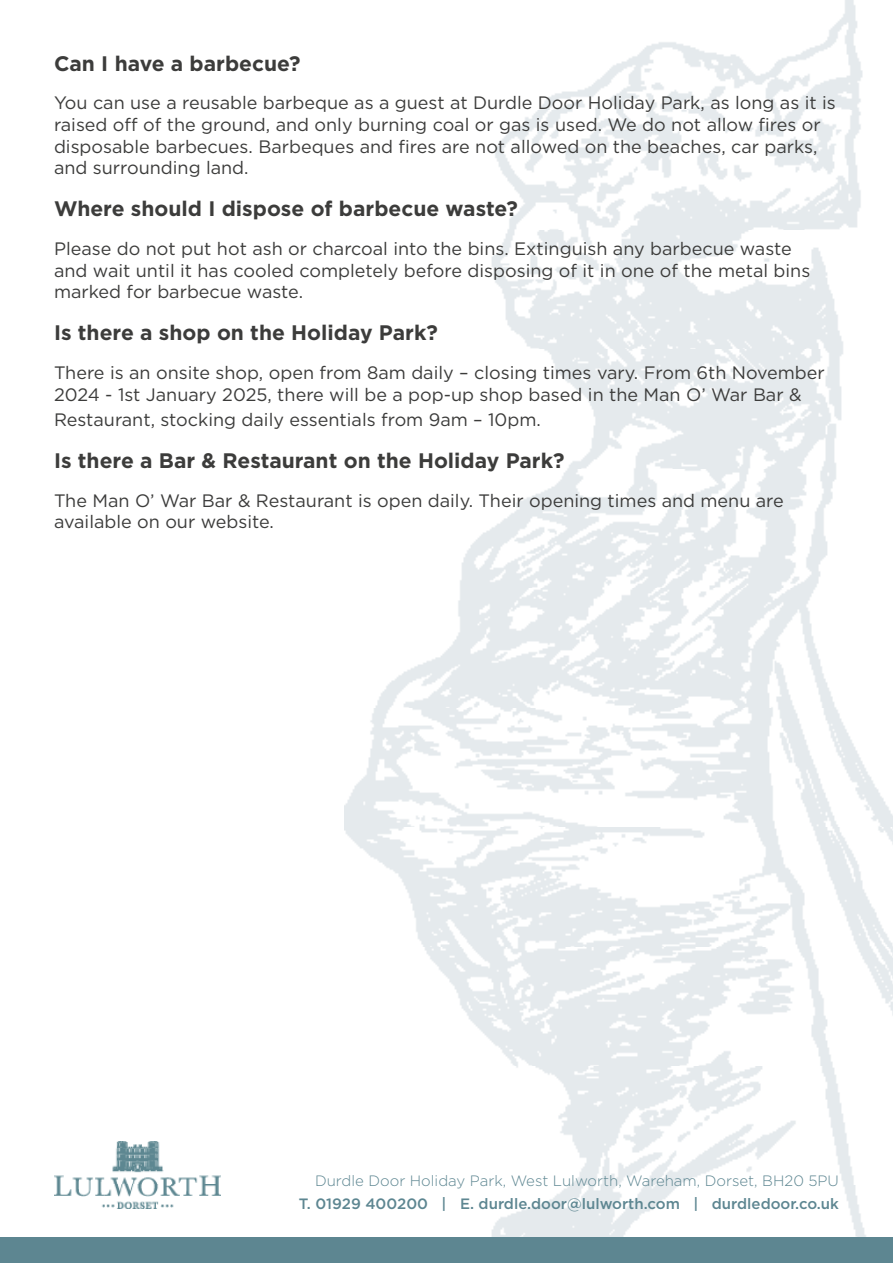
<style>
.page{position:relative;width:893px;height:1263px;background:#fff}
.page>*{position:absolute;margin:0;border:0;box-sizing:border-box;transform-origin:0 0}
.t1{font:700 21px "Gotham";color:#3c3c3b}
.t2{font:18px/21.6px "Gotham";color:#3c3c3b}
.t3{font:300 15px "Gotham";color:#5d8691}
.t4{font:500 15px "Gotham";color:#5d8691}
</style>
<div class="page">
<img style="left:344px;top:0;width:549px;height:1237px">
<div style="left:0;top:1237px;width:893px;height:26px;background:#5d8691"></div>
<img style="left:54px;top:1142px;width:166px;height:67px">
<p class="t1" style="left:54px;top:49px;width:248px">Can I have a barbecue?</p>
<p class="t2" style="left:54px;top:92px;width:783px">You can use a reusable barbeque as a guest at Durdle Door Holiday Park, as long as it is raised off of the ground, and only burning coal or gas is used. We do not allow fires or disposable barbecues. Barbeques and fires are not allowed on the beaches, car parks, and surrounding land.</p>
<p class="t1" style="left:54px;top:195px;width:465px">Where should I dispose of barbecue waste?</p>
<p class="t2" style="left:54px;top:237px;width:758px">Please do not put hot ash or charcoal into the bins. Extinguish any barbecue waste and wait until it has cooled completely before disposing of it in one of the metal bins marked for barbecue waste.</p>
<p class="t1" style="left:54px;top:319px;width:385px">Is there a shop on the Holiday Park?</p>
<p class="t2" style="left:54px;top:361px;width:772px">There is an onsite shop, open from 8am daily – closing times vary. From 6th November<br>2024 - 1st January 2025, there will be a pop-up shop based in the Man O’ War Bar &amp;</p>
<p class="t2" style="left:54px;top:408px;width:488px">Restaurant, stocking daily essentials from 9am – 10pm.</p>
<p class="t1" style="left:54px;top:447px;width:512px">Is there a Bar &amp; Restaurant on the Holiday Park?</p>
<p class="t2" style="left:54px;top:489px;width:731px">The Man O’ War Bar &amp; Restaurant is open daily. Their opening times and menu are available on our website.</p>
<p class="t3" style="left:315px;top:1171px;width:525px">Durdle Door Holiday Park, West Lulworth, Wareham, Dorset, BH20 5PU</p>
<p class="t4" style="left:299px;top:1194px;width:542px">T. 01929 400200 | E. durdle.door@lulworth.com | durdledoor.co.uk</p>
</div>
